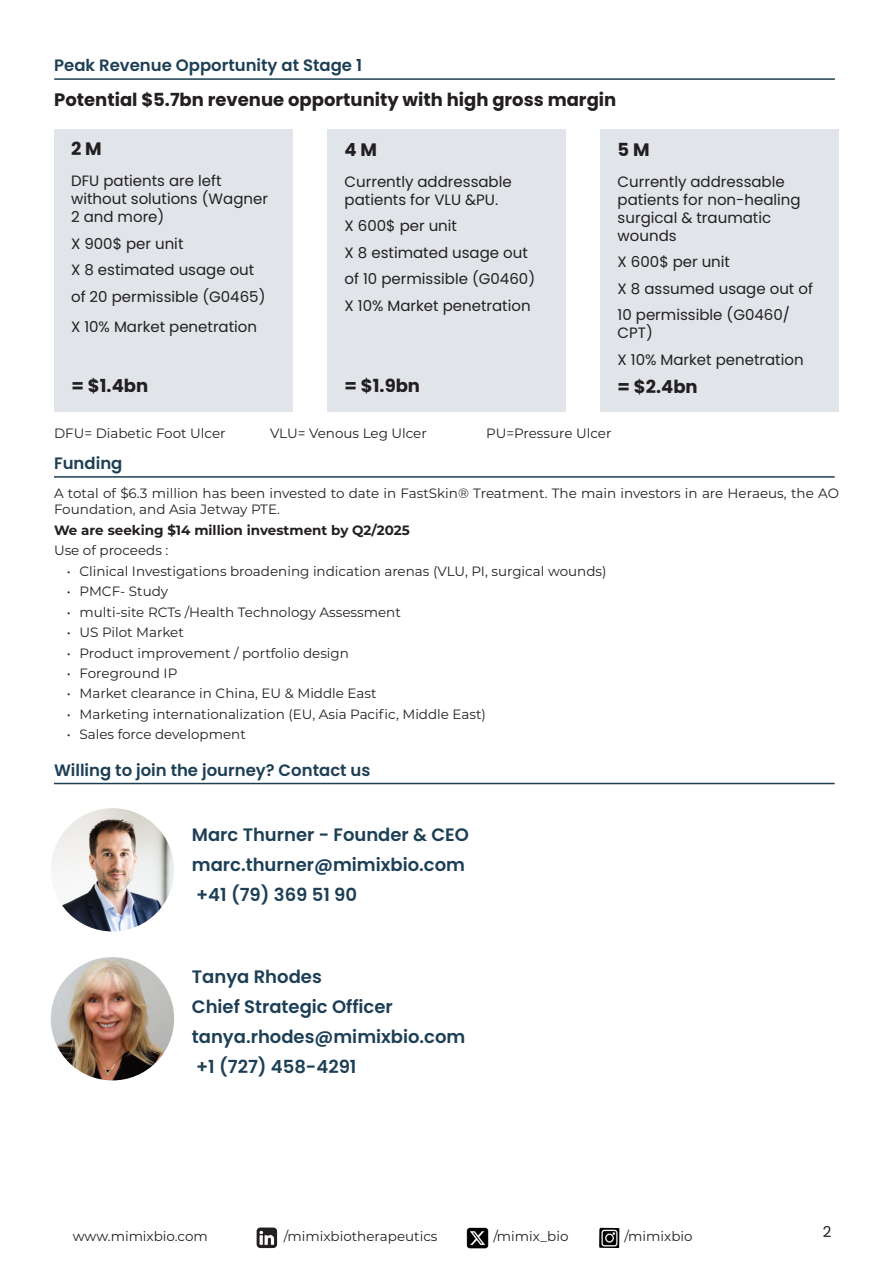
<style>
.page{position:relative;width:893px;height:1263px;background:#fff}
.page>*{position:absolute;margin:0;border:0;box-sizing:border-box;transform-origin:0 0}
.Contact{font:600 18px "Poppins";color:#1d3f55}
.Gras{font:700 18px "Poppins";color:#231f20}
.Style_de_paragraphe_1{font:700 18px "Poppins";color:#231f20}
.titre_1_dark{font:600 16.5px "Poppins";color:#1d3f55}
.Style_de_paragraphe_1-2{font:15px/18px "Poppins";color:#231f20}
.t1{font:13.5px/16.2px "Montserrat";color:#231f20}
.t2{font:700 13.5px "Montserrat";color:#231f20}
</style>
<div class="page">
<hr style="left:54px;top:476px;width:781px;height:2px;background:#1d3f55">
<div style="left:54px;top:129px;width:238px;height:282px;background:#e1e5e9"></div>
<div style="left:327px;top:129px;width:239px;height:282px;background:#e1e5e9"></div>
<div style="left:600px;top:129px;width:239px;height:282px;background:#e1e5e9"></div>
<hr style="left:54px;top:78px;width:781px;height:2px;background:#1d3f55">
<hr style="left:54px;top:783px;width:781px;height:1px;background:#1d3f55">
<img style="left:256px;top:1227px;width:22px;height:22px">
<img style="left:466px;top:1227px;width:23px;height:22px">
<img style="left:599px;top:1228px;width:20px;height:20px">
<img style="left:51px;top:808px;width:123px;height:123px;border-radius:62px">
<img style="left:51px;top:957px;width:123px;height:123px;border-radius:62px">
<p class="titre_1_dark" style="left:54px;top:56px;width:309px">Peak Revenue Opportunity at Stage 1</p>
<p class="Gras" style="left:54px;top:89px;width:564px">Potential $5.7bn revenue opportunity with high gross margin</p>
<p class="Gras" style="left:71px;top:139px;width:32px">2 M</p>
<p class="Style_de_paragraphe_1-2" style="left:71px;top:172px;width:198px">DFU patients are left without solutions (Wagner<br>2 and more)</p>
<p class="Style_de_paragraphe_1-2" style="left:71px;top:234px;width:114px">X 900$ per unit</p>
<p class="Style_de_paragraphe_1-2" style="left:71px;top:261px;width:185px">X 8 estimated usage out</p>
<p class="Style_de_paragraphe_1-2" style="left:71px;top:287px;width:196px">of 20 permissible (G0465)</p>
<p class="Style_de_paragraphe_1-2" style="left:71px;top:318px;width:187px">X 10% Market penetration</p>
<p class="Gras" style="left:618px;top:139px;width:34px">5 M</p>
<p class="Style_de_paragraphe_1-2" style="left:618px;top:172px;width:184px">Currently addressable patients for non-healing surgical &amp; traumatic wounds</p>
<p class="Style_de_paragraphe_1-2" style="left:618px;top:253px;width:114px">X 600$ per unit</p>
<p class="Style_de_paragraphe_1-2" style="left:618px;top:279px;width:197px">X 8 assumed usage out of</p>
<p class="Style_de_paragraphe_1-2" style="left:618px;top:306px;width:174px">10 permissible (G0460/<br>CPT)</p>
<p class="Style_de_paragraphe_1-2" style="left:618px;top:350px;width:187px">X 10% Market penetration</p>
<p class="Gras" style="left:345px;top:139px;width:34px">4 M</p>
<p class="Style_de_paragraphe_1-2" style="left:345px;top:172px;width:169px">Currently addressable patients for VLU &amp;PU.</p>
<p class="Style_de_paragraphe_1-2" style="left:345px;top:217px;width:114px">X 600$ per unit</p>
<p class="Style_de_paragraphe_1-2" style="left:345px;top:243px;width:185px">X 8 estimated usage out</p>
<p class="Style_de_paragraphe_1-2" style="left:345px;top:270px;width:192px">of 10 permissible (G0460)</p>
<p class="Style_de_paragraphe_1-2" style="left:345px;top:296px;width:187px">X 10% Market penetration</p>
<p class="Style_de_paragraphe_1" style="left:72px;top:375px;width:78px">= $1.4bn</p>
<p class="Gras" style="left:345px;top:375px;width:77px">= $1.9bn</p>
<p class="Gras" style="left:618px;top:377px;width:82px">= $2.4bn</p>
<p class="t1" style="left:54px;top:425px;width:173px">DFU= Diabetic Foot Ulcer</p>
<p class="t1" style="left:270px;top:425px;width:158px">VLU= Venous Leg Ulcer</p>
<p class="t1" style="left:486px;top:425px;width:127px">PU=Pressure Ulcer</p>
<p class="titre_1_dark" style="left:54px;top:454px;width:70px">Funding</p>
<p class="t1" style="left:54px;top:485px;width:786px">A total of $6.3 million has been invested to date in FastSkin® Treatment. The main investors in are Heraeus, the AO<br>Foundation, and Asia Jetway PTE.</p>
<p class="t2" style="left:54px;top:520px;width:357px">We are seeking $14 million investment by Q2/2025</p>
<p class="t1" style="left:54px;top:542px;width:116px">Use of proceeds :</p>
<p class="t1" style="left:67px;top:562px;width:541px">• Clinical Investigations broadening indication arenas (VLU, PI, surgical wounds)</p>
<p class="t1" style="left:67px;top:583px;width:103px">• PMCF- Study</p>
<p class="t1" style="left:67px;top:603px;width:336px">• multi-site RCTs /Health Technology Assessment</p>
<p class="t1" style="left:67px;top:624px;width:119px">• US Pilot Market</p>
<p class="t1" style="left:67px;top:644px;width:284px">• Product improvement / portfolio design</p>
<p class="t1" style="left:67px;top:665px;width:112px">• Foreground IP</p>
<p class="t1" style="left:67px;top:685px;width:311px">• Market clearance in China, EU &amp; Middle East</p>
<p class="t1" style="left:67px;top:705px;width:421px">• Marketing internationalization (EU, Asia Pacific, Middle East)</p>
<p class="t1" style="left:67px;top:726px;width:181px">• Sales force development</p>
<p class="titre_1_dark" style="left:54px;top:760px;width:318px">Willing to join the journey? Contact us</p>
<p class="Contact" style="left:192px;top:824px;width:279px">Marc Thurner - Founder &amp; CEO</p>
<p class="Contact" style="left:192px;top:854px;width:275px">marc.thurner@mimixbio.com</p>
<p class="Contact" style="left:196px;top:885px;width:162px">+41 (79) 369 51 90</p>
<p class="Contact" style="left:192px;top:966px;width:131px">Tanya Rhodes</p>
<p class="Contact" style="left:192px;top:996px;width:202px">Chief Strategic Officer</p>
<p class="Contact" style="left:192px;top:1026px;width:275px">tanya.rhodes@mimixbio.com</p>
<p class="Contact" style="left:196px;top:1056px;width:162px">+1 (727) 458-4291</p>
<p class="t1" style="left:73px;top:1227px;width:136px">www.mimixbio.com</p>
<p class="t1" style="left:284px;top:1228px;width:155px">/mimixbiotherapeutics</p>
<p class="t1" style="left:493px;top:1227px;width:77px">/mimix_bio</p>
<p class="t1" style="left:625px;top:1228px;width:69px">/mimixbio</p>
<p class="Style_de_paragraphe_1-2" style="left:823px;top:1223px;width:10px">2</p>
</div>
